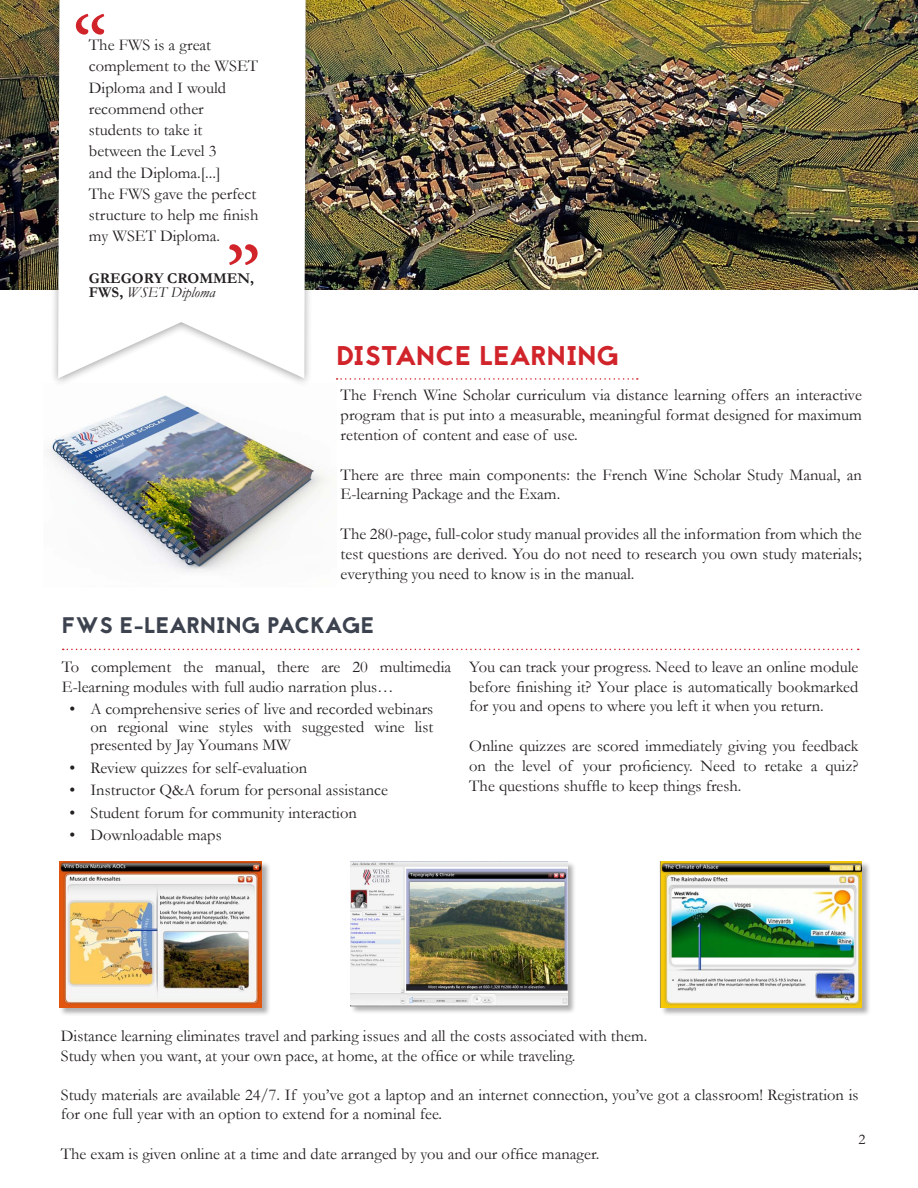
<style>
.page{position:relative;width:918px;height:1188px;background:#fff}
.page>*{position:absolute;margin:0;border:0;box-sizing:border-box;transform-origin:0 0}
.t1{font:90.45px "Minion Pro";color:#d1232a}
.t2{font:27px "Jaapokki";letter-spacing:-.01em;color:#d1232a}
.t3{font:22.5px "Jaapokki";letter-spacing:-.01em;color:#3d424f}
.t4{font:16.5px/19.8px "Garamond";color:#231f20;text-align:justify}
.t5{font:700 15px/13.8px "Garamond";color:#231f20}
.t6{font:15px "Garamond";color:#231f20}
.s1{font-weight:400;font-style:italic}
</style>
<div class="page">
<img style="left:48px;top:395px;width:282px;height:177px">
<svg style="left:337px;top:378px;width:301px;height:2px"></svg>
<svg style="left:63px;top:649px;width:796px;height:1px"></svg>
<img style="left:0;top:0;width:918px;height:289px">
<div style="left:50px;top:0;width:264px;height:387px;background:#231f20;opacity:.4"></div>
<svg style="left:58px;top:0;width:248px;height:378px"></svg>
<div style="left:59px;top:861px;width:212px;height:155px;background:#231f20;opacity:.36"></div>
<img style="left:60px;top:861px;width:202px;height:147px">
<div style="left:660px;top:861px;width:211px;height:155px;background:#231f20;opacity:.36"></div>
<img style="left:660px;top:861px;width:202px;height:147px">
<div style="left:350px;top:861px;width:226px;height:153px;background:#231f20;opacity:.36"></div>
<img style="left:351px;top:861px;width:216px;height:145px">
<p class="t1" style="left:72px;top:-11px;width:37px">“</p>
<p class="t4" style="left:89px;top:35px;width:124px">The FWS is a great</p>
<p class="t4" style="left:89px;top:56px;width:171px">complement to the WSET</p>
<p class="t4" style="left:89px;top:77px;width:139px">Diploma and I would</p>
<p class="t4" style="left:89px;top:99px;width:116px">recommend other</p>
<p class="t4" style="left:89px;top:120px;width:115px">students to take it</p>
<p class="t4" style="left:89px;top:141px;width:129px">between the Level 3</p>
<p class="t4" style="left:89px;top:162px;width:133px">and the Diploma.[...]</p>
<p class="t4" style="left:89px;top:184px;width:169px">The FWS gave the perfect</p>
<p class="t4" style="left:89px;top:204px;width:171px;line-height:21.3px">structure to help me finish my WSET Diploma.</p>
<p class="t5" style="left:89px;top:271px;width:167px">GREGORY CROMMEN,<br>FWS, <span class="s1">WSET Diploma</span></p>
<p class="t1" style="left:261px;top:290px;width:37px;rotate:-180deg">“</p>
<p class="t2" style="left:336px;top:337px;width:284px">DISTANCE LEARNING</p>
<p class="t4" style="left:341px;top:385px;width:523px">The French Wine Scholar curriculum via distance learning offers an interactive program that is put into a measurable, meaningful format designed for maximum retention of content and ease of use.</p>
<p class="t4" style="left:341px;top:464px;width:523px">There are three main components: the French Wine Scholar Study Manual, an<br>E-learning Package and the Exam.</p>
<p class="t4" style="left:341px;top:524px;width:523px">The 280-page, full-color study manual provides all the information from which the test questions are derived. You do not need to research you own study materials; everything you need to know is in the manual.</p>
<p class="t3" style="left:62px;top:609px;width:314px">FWS E-LEARNING PACKAGE</p>
<p class="t4" style="left:62px;top:657px;width:391px">To complement the manual, there are 20 multimedia<br>E-learning modules with full audio narration plus…</p>
<p class="t4" style="left:90px;top:700px;width:344px;line-height:18px;text-indent:-21px">• A comprehensive series of live and recorded webinars on regional wine styles with suggested wine list presented by Jay Youmans MW</p>
<p class="t4" style="left:69px;top:757px;width:239px">• Review quizzes for self-evaluation</p>
<p class="t4" style="left:69px;top:780px;width:320px">• Instructor Q&amp;A forum for personal assistance</p>
<p class="t4" style="left:69px;top:802px;width:289px">• Student forum for community interaction</p>
<p class="t4" style="left:69px;top:825px;width:154px">• Downloadable maps</p>
<p class="t4" style="left:469px;top:657px;width:391px">You can track your progress. Need to leave an online module before finishing it? Your place is automatically bookmarked for you and opens to where you left it when you return.</p>
<p class="t4" style="left:469px;top:736px;width:391px">Online quizzes are scored immediately giving you feedback on the level of your proficiency. Need to retake a quiz?<br>The questions shuffle to keep things fresh.</p>
<p class="t4" style="left:61px;top:1026px;width:588px">Distance learning eliminates travel and parking issues and all the costs associated with them.</p>
<p class="t4" style="left:61px;top:1046px;width:516px">Study when you want, at your own pace, at home, at the office or while traveling.</p>
<p class="t4" style="left:61px;top:1085px;width:799px">Study materials are available 24/7. If you’ve got a laptop and an internet connection, you’ve got a classroom! Registration is for one full year with an option to extend for a nominal fee.</p>
<p class="t4" style="left:61px;top:1143px;width:540px">The exam is given online at a time and date arranged by you and our office manager.</p>
<p class="t6" style="left:858px;top:1130px;width:9px">2</p>
</div>
